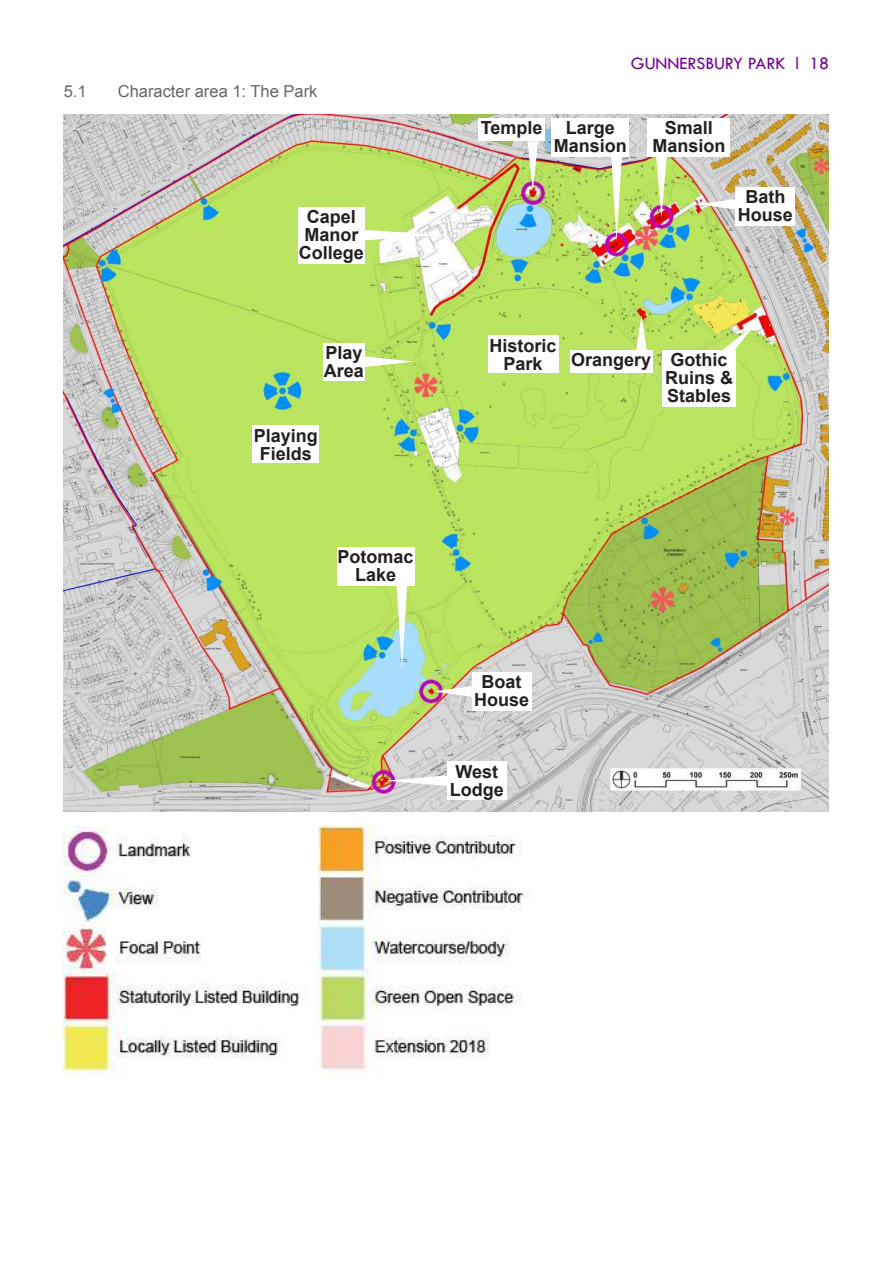
<style>
.page{position:relative;width:893px;height:1263px;background:#fff}
.page>*{position:absolute;margin:0;border:0;box-sizing:border-box;transform-origin:0 0}
.t1{font:700 18px/18px "Arial";color:#231f20;text-align:center}
.t2{font:18px "Tw Cen";color:#6b028c}
.t3{font:16.5px "Arial";color:#646668}
.s1{font-family:"Franklin Gothic"}
</style>
<div class="page">
<img style="left:64px;top:114px;width:764px;height:698px">
<img style="left:64px;top:826px;width:463px;height:247px">
<div style="left:551px;top:118px;width:78px;height:39px;background:#fff"></div>
<div style="left:337px;top:547px;width:77px;height:38px;background:#fff"></div>
<div style="left:488px;top:336px;width:71px;height:37px;background:#fff"></div>
<div style="left:253px;top:426px;width:66px;height:37px;background:#fff"></div>
<div style="left:298px;top:207px;width:67px;height:57px;background:#fff"></div>
<div style="left:648px;top:118px;width:82px;height:39px;background:#fff"></div>
<div style="left:447px;top:761px;width:60px;height:39px;background:#fff"></div>
<div style="left:736px;top:187px;width:59px;height:39px;background:#fff"></div>
<div style="left:472px;top:672px;width:59px;height:39px;background:#fff"></div>
<div style="left:570px;top:350px;width:82px;height:23px;background:#fff"></div>
<div style="left:478px;top:118px;width:67px;height:23px;background:#fff"></div>
<div style="left:323px;top:343px;width:42px;height:37px;background:#fff"></div>
<svg style="left:719px;top:324px;width:37px;height:36px"></svg>
<svg style="left:611px;top:157px;width:11px;height:85px"></svg>
<svg style="left:397px;top:585px;width:10px;height:85px"></svg>
<svg style="left:527px;top:141px;width:11px;height:50px"></svg>
<svg style="left:365px;top:356px;width:49px;height:11px"></svg>
<svg style="left:365px;top:230px;width:72px;height:10px"></svg>
<svg style="left:656px;top:157px;width:11px;height:61px"></svg>
<svg style="left:386px;top:775px;width:61px;height:11px"></svg>
<svg style="left:697px;top:199px;width:39px;height:11px"></svg>
<svg style="left:433px;top:686px;width:39px;height:11px"></svg>
<svg style="left:636px;top:315px;width:11px;height:35px"></svg>
<div style="left:662px;top:350px;width:74px;height:56px;background:#fff"></div>
<p class="t3" style="left:64px;top:80px;width:24px">5.1</p>
<p class="t3" style="left:118px;top:80px;width:201px">Character area 1: The Park</p>
<p class="t1" style="left:299px;top:208px;width:67px">Capel<br>Manor<br>College</p>
<p class="t2" style="left:631px;top:53px;width:200px">GUNNERSBURY PARK <span class="s1">l</span> 18</p>
<p class="t1" style="left:481px;top:120px;width:63px">Temple</p>
<p class="t1" style="left:554px;top:120px;width:75px">Large<br>Mansion</p>
<p class="t1" style="left:652px;top:120px;width:75px">Small<br>Mansion</p>
<p class="t1" style="left:738px;top:189px;width:57px">Bath<br>House</p>
<p class="t1" style="left:490px;top:337px;width:69px">Historic<br>Park</p>
<p class="t1" style="left:324px;top:344px;width:42px;text-align:left">Play<br>Area</p>
<p class="t1" style="left:665px;top:351px;width:70px">Gothic<br>Ruins &amp;<br>Stables</p>
<p class="t1" style="left:571px;top:351px;width:82px">Orangery</p>
<p class="t1" style="left:254px;top:427px;width:66px">Playing<br>Fields</p>
<p class="t1" style="left:338px;top:548px;width:78px">Potomac<br>Lake</p>
<p class="t1" style="left:474px;top:673px;width:57px">Boat<br>House</p>
<p class="t1" style="left:450px;top:763px;width:55px">West<br>Lodge</p>
</div>
